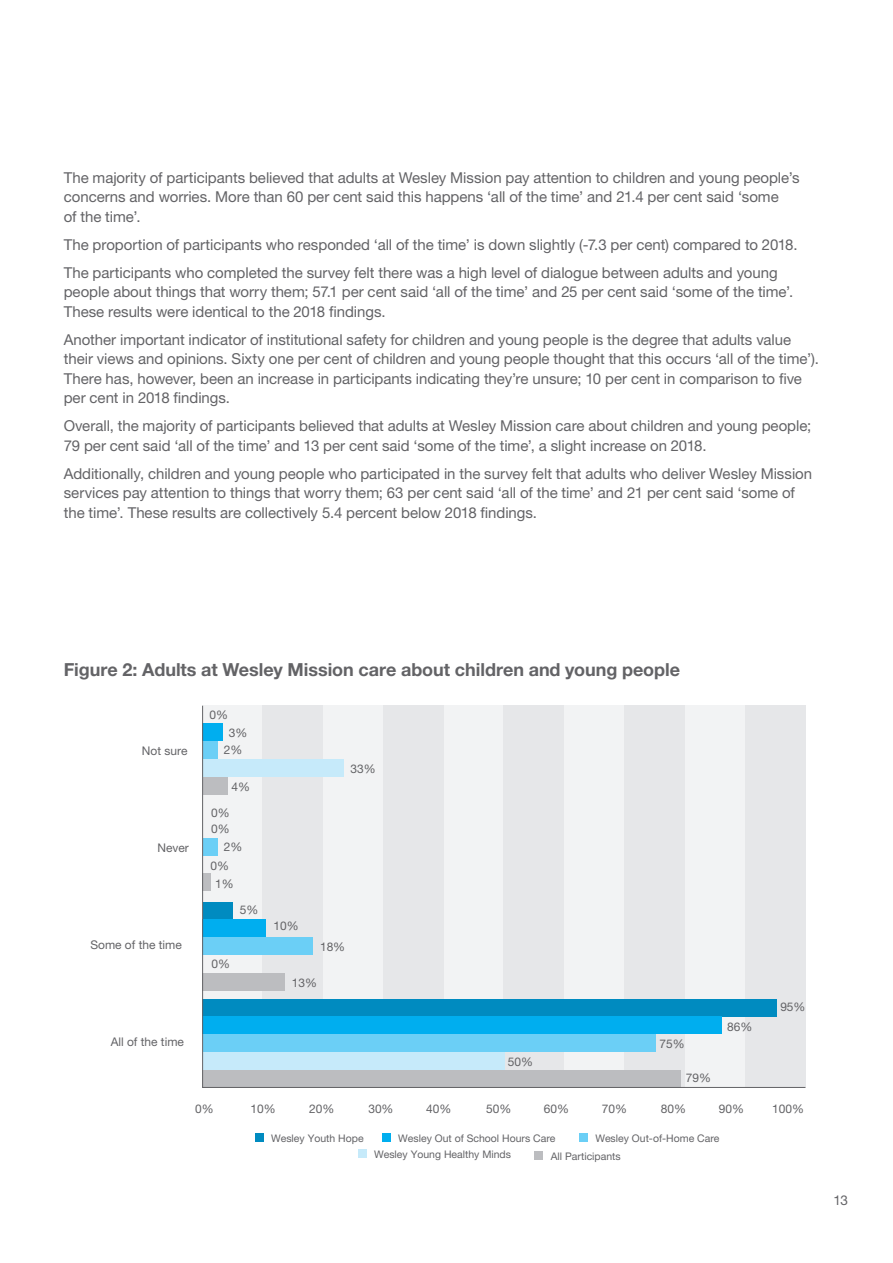
<style>
.page{position:relative;width:893px;height:1263px;background:#fff}
.page>*{position:absolute;margin:0;border:0;box-sizing:border-box;transform-origin:0 0}
.Figure{font:18px "Helvetica Neue LT 75 Bd";color:#636366}
.Body_Copy{font:15px/19.5px "Helvetica Neue LT 55 Rm";letter-spacing:-.005em;color:#636366}
.Body_Copy-2{font:13.5px "Helvetica Neue LT 55 Rm";color:#636366}
.t1{font:12px/17.2px "Helvetica Neue LT 55 Rm";color:#636366;text-align:center}
.t2{font:10.5px "Helvetica Neue LT 55 Rm";color:#636366}
</style>
<div class="page">
<div style="left:255px;top:1134px;width:9px;height:8px;background:#008bc0"></div>
<div style="left:382px;top:1134px;width:9px;height:8px;background:#00aeef"></div>
<div style="left:580px;top:1134px;width:8px;height:8px;background:#6bcff6"></div>
<div style="left:359px;top:1149px;width:8px;height:9px;background:#c6eafa"></div>
<div style="left:534px;top:1151px;width:8px;height:8px;background:#bcbdc0"></div>
<svg style="left:202px;top:705px;width:604px;height:383px"></svg>
<p class="Body_Copy" style="left:64px;top:167px;width:737px">The majority of participants believed that adults at Wesley Mission pay attention to children and young people’s concerns and worries. More than 60 per cent said this happens ‘all of the time’ and 21.4 per cent said ‘some<br>of the time’.</p>
<p class="Body_Copy" style="left:64px;top:234px;width:735px">The proportion of participants who responded ‘all of the time’ is down slightly (-7.3 per cent) compared to 2018.</p>
<p class="Body_Copy" style="left:64px;top:262px;width:731px">The participants who completed the survey felt there was a high level of dialogue between adults and young people about things that worry them; 57.1 per cent said ‘all of the time’ and 25 per cent said ‘some of the time’.<br>These results were identical to the 2018 findings.</p>
<p class="Body_Copy" style="left:64px;top:329px;width:757px">Another important indicator of institutional safety for children and young people is the degree that adults value their views and opinions. Sixty one per cent of children and young people thought that this occurs ‘all of the time’).<br>There has, however, been an increase in participants indicating they’re unsure; 10 per cent in comparison to five per cent in 2018 findings.</p>
<p class="Body_Copy" style="left:64px;top:416px;width:749px">Overall, the majority of participants believed that adults at Wesley Mission care about children and young people;<br>79 per cent said ‘all of the time’ and 13 per cent said ‘some of the time’, a slight increase on 2018.</p>
<p class="Body_Copy" style="left:64px;top:463px;width:750px">Additionally, children and young people who participated in the survey felt that adults who deliver Wesley Mission services pay attention to things that worry them; 63 per cent said ‘all of the time’ and 21 per cent said ‘some of the time’. These results are collectively 5.4 percent below 2018 findings.</p>
<p class="Figure" style="left:64px;top:658px;width:618px">Figure 2: Adults at Wesley Mission care about children and young people</p>
<p class="t1" style="left:209px;top:706px;width:20px">0%</p>
<p class="t1" style="left:142px;top:742px;width:47px">Not sure</p>
<p class="t1" style="left:224px;top:723px;width:25px">3%<br>2%</p>
<p class="t1" style="left:351px;top:760px;width:27px">33%</p>
<p class="t1" style="left:231px;top:778px;width:20px">4%</p>
<p class="t1" style="left:157px;top:839px;width:33px">Never</p>
<p class="t1" style="left:211px;top:804px;width:20px;line-height:16.4px;text-align:left">0%<br>0%</p>
<p class="t1" style="left:211px;top:857px;width:20px">0%</p>
<p class="t1" style="left:224px;top:838px;width:20px">2%</p>
<p class="t1" style="left:215px;top:875px;width:20px">1%</p>
<p class="t1" style="left:240px;top:901px;width:20px">5%</p>
<p class="t1" style="left:273px;top:917px;width:27px">10%</p>
<p class="t1" style="left:90px;top:936px;width:93px">Some of the time</p>
<p class="t1" style="left:320px;top:938px;width:27px">18%</p>
<p class="t1" style="left:211px;top:955px;width:20px">0%</p>
<p class="t1" style="left:292px;top:973px;width:27px">13%</p>
<p class="t1" style="left:780px;top:998px;width:27px">95%</p>
<p class="t1" style="left:727px;top:1018px;width:27px">86%</p>
<p class="t1" style="left:111px;top:1033px;width:75px">All of the time</p>
<p class="t1" style="left:660px;top:1035px;width:27px">75%</p>
<p class="t1" style="left:508px;top:1053px;width:27px">50%</p>
<p class="t1" style="left:686px;top:1068px;width:27px">79%</p>
<p class="t1" style="left:195px;top:1099px;width:20px">0%</p>
<p class="t1" style="left:250px;top:1099px;width:27px">10%</p>
<p class="t1" style="left:309px;top:1099px;width:27px">20%</p>
<p class="t1" style="left:368px;top:1099px;width:27px">30%</p>
<p class="t1" style="left:426px;top:1099px;width:27px">40%</p>
<p class="t1" style="left:486px;top:1099px;width:27px">50%</p>
<p class="t1" style="left:544px;top:1099px;width:27px">60%</p>
<p class="t1" style="left:602px;top:1099px;width:27px">70%</p>
<p class="t1" style="left:661px;top:1099px;width:27px">80%</p>
<p class="t1" style="left:719px;top:1099px;width:27px">90%</p>
<p class="t1" style="left:772px;top:1099px;width:33px">100%</p>
<p class="t2" style="left:271px;top:1131px;width:94px">Wesley Youth Hope</p>
<p class="t2" style="left:398px;top:1131px;width:159px">Wesley Out of School Hours Care</p>
<p class="t2" style="left:595px;top:1131px;width:126px">Wesley Out-of-Home Care</p>
<p class="t2" style="left:374px;top:1148px;width:138px">Wesley Young Healthy Minds</p>
<p class="t2" style="left:551px;top:1149px;width:71px">All Participants</p>
<p class="Body_Copy-2" style="left:834px;top:1192px;width:16px">13</p>
</div>
